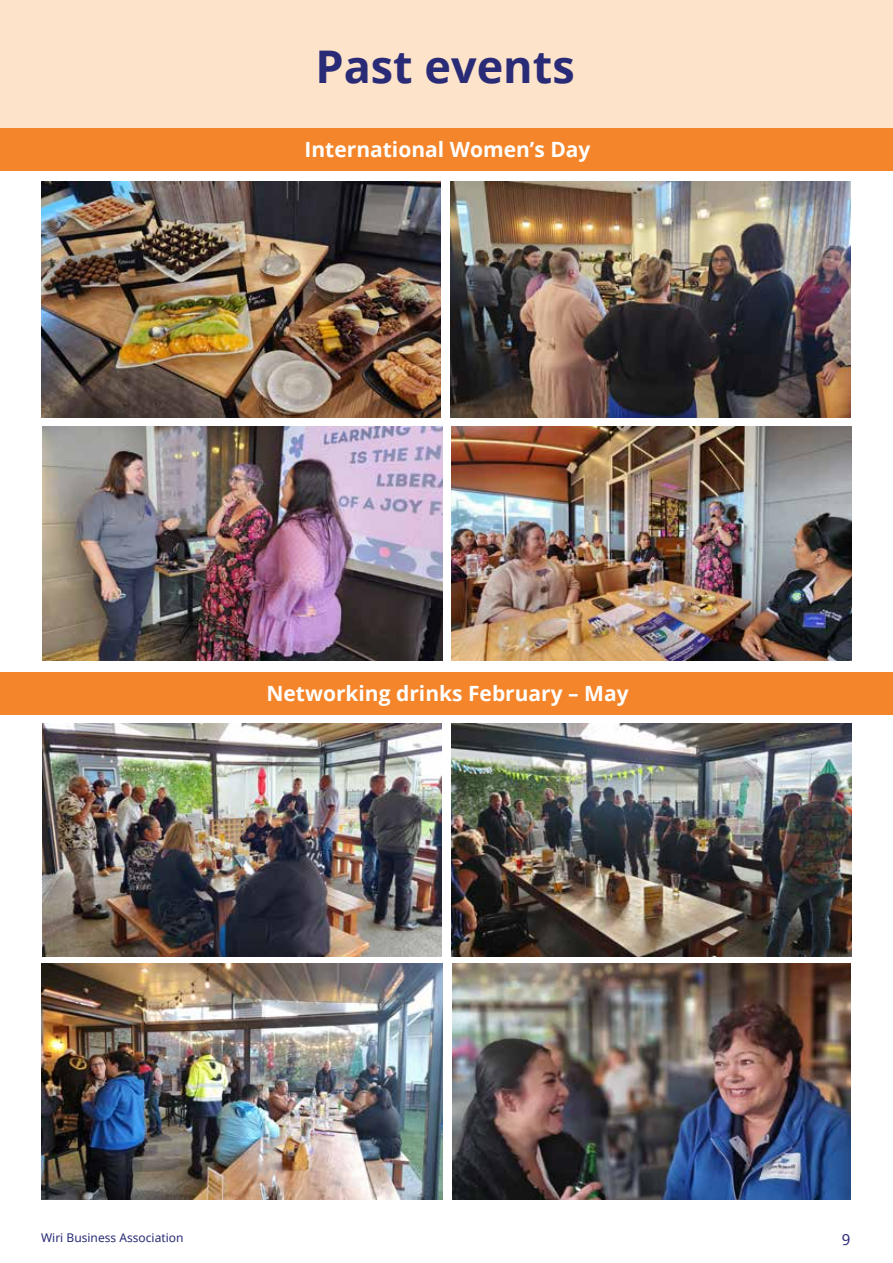
<style>
.page{position:relative;width:893px;height:1263px;background:#fff}
.page>*{position:absolute;margin:0;border:0;box-sizing:border-box;transform-origin:0 0}
.t1{font:700 45px "Open Sans";color:#292b76}
.t2{font:700 21px "Open Sans";color:#fff}
.t3{font:15px "Noto Sans";color:#292b76}
.t4{font:12px "Noto Sans";color:#292b76}
</style>
<div class="page">
<img style="left:452px;top:427px;width:399px;height:234px">
<img style="left:43px;top:427px;width:399px;height:234px">
<div style="left:0;top:128px;width:893px;height:43px;background:#f4852a"></div>
<div style="left:0;top:672px;width:893px;height:42px;background:#f4852a"></div>
<div style="left:0;top:0;width:893px;height:128px;background:#fee3cb"></div>
<img style="left:41px;top:181px;width:400px;height:236px">
<img style="left:451px;top:181px;width:399px;height:236px">
<img style="left:452px;top:724px;width:399px;height:232px">
<img style="left:43px;top:724px;width:398px;height:232px">
<img style="left:453px;top:963px;width:397px;height:236px">
<img style="left:42px;top:963px;width:400px;height:236px">
<h1 class="t1" style="left:315px;top:49px;width:261px">Past events</h1>
<p class="t2" style="left:305px;top:141px;width:287px">International Women’s Day</p>
<p class="t2" style="left:266px;top:678px;width:364px">Networking drinks February – May</p>
<p class="t4" style="left:41px;top:1231px;width:144px">Wiri Business Association</p>
<p class="t3" style="left:842px;top:1231px;width:10px">9</p>
</div>
